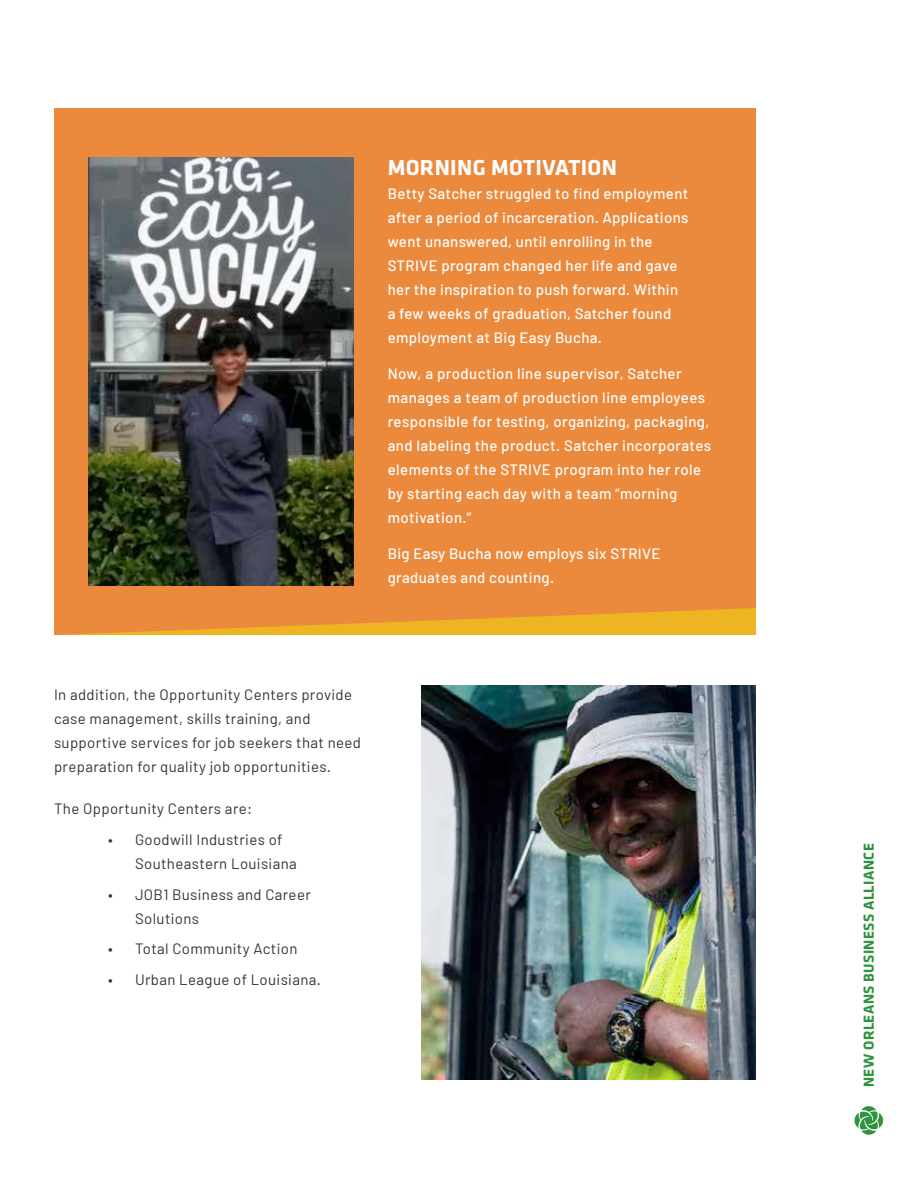
<style>
.page{position:relative;width:918px;height:1188px;background:#fff}
.page>*{position:absolute;margin:0;border:0;box-sizing:border-box;transform-origin:0 0}
.t1{font:700 22.5px "Klavika Basic";letter-spacing:.015em;color:#fff}
.t2{font:500 15px/24px "Barlow";letter-spacing:.025em;color:#fff}
.t3{font:15px/24px "Barlow";letter-spacing:.025em;color:#323534}
.t4{font:700 15px "Klavika Basic";letter-spacing:.025em;color:#2e953e}
</style>
<div class="page">
<div style="left:54px;top:108px;width:702px;height:527px;background:#eb893c"></div>
<img style="left:88px;top:158px;width:266px;height:427px">
<img style="left:422px;top:685px;width:334px;height:395px">
<svg style="left:855px;top:1106px;width:28px;height:29px"></svg>
<h1 class="t1" style="left:388px;top:151px;width:231px">MORNING MOTIVATION</h1>
<p class="t2" style="left:388px;top:181px;width:302px">Betty Satcher struggled to find employment after a period of incarceration. Applications went unanswered, until enrolling in the STRIVE program changed her life and gave her the inspiration to push forward. Within a few weeks of graduation, Satcher found employment at Big Easy Bucha.</p>
<p class="t2" style="left:388px;top:361px;width:325px">Now, a production line supervisor, Satcher manages a team of production line employees responsible for testing, organizing, packaging, and labeling the product. Satcher incorporates elements of the STRIVE program into her role by starting each day with a team “morning motivation.”</p>
<p class="t2" style="left:388px;top:541px;width:274px">Big Easy Bucha now employs six STRIVE graduates and counting.</p>
<p class="t3" style="left:54px;top:682px;width:309px">In addition, the Opportunity Centers provide case management, skills training, and supportive services for job seekers that need preparation for quality job opportunities.</p>
<p class="t3" style="left:54px;top:796px;width:200px">The Opportunity Centers are:</p>
<p class="t3" style="left:135px;top:827px;width:163px;text-indent:-27px">• Goodwill Industries of<br>Southeastern Louisiana</p>
<p class="t3" style="left:135px;top:882px;width:177px;text-indent:-27px">• JOB1 Business and Career<br>Solutions</p>
<p class="t3" style="left:108px;top:936px;width:191px">• Total Community Action</p>
<p class="t3" style="left:108px;top:967px;width:214px">• Urban League of Louisiana.</p>
<p class="t4" style="left:858px;top:1087px;width:245px;rotate:-90deg">NEW ORLEANS BUSINESS ALLIANCE</p>
</div>
